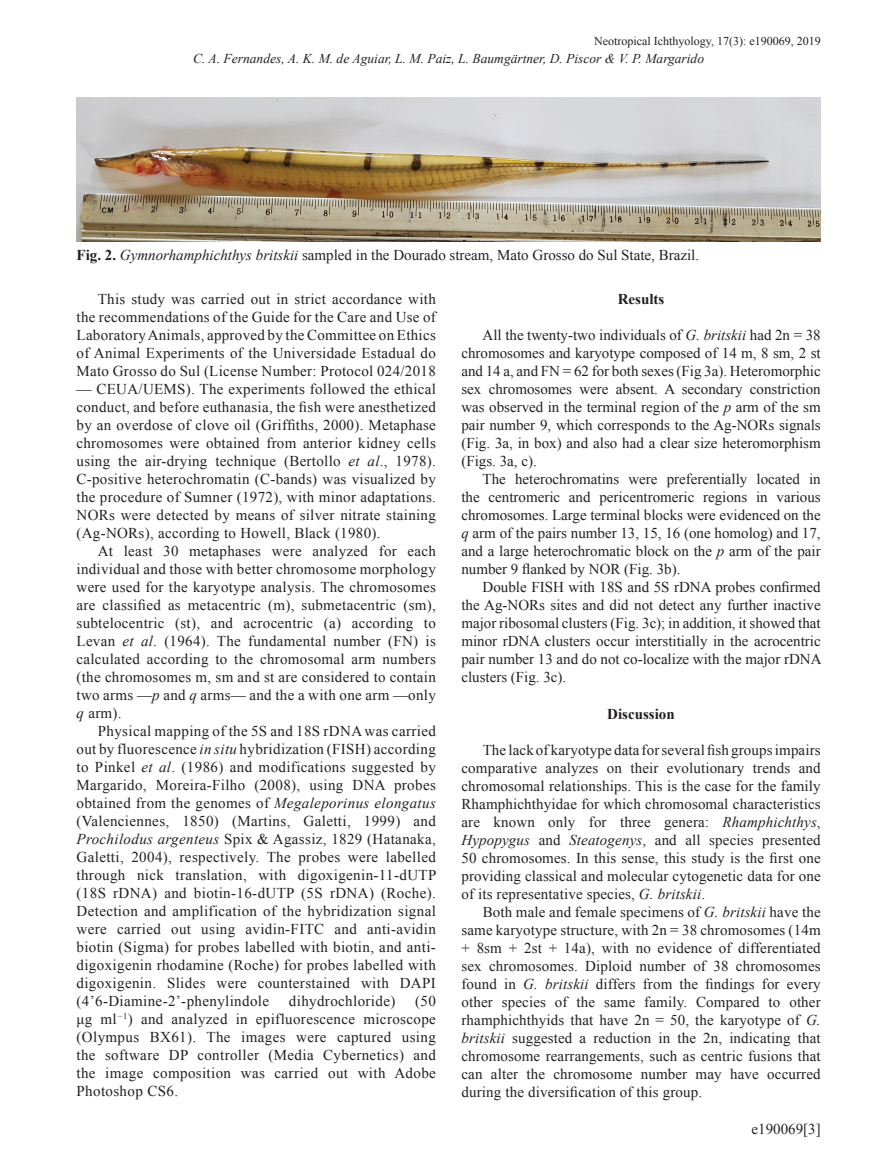
<style>
.page{position:relative;width:893px;height:1170px;background:#fff}
.page>*{position:absolute;margin:0;border:0;box-sizing:border-box;transform-origin:0 0}
.t1{font:15px/18px "Times New Roman";letter-spacing:.01em;color:#231f20;text-align:justify}
.t2{font:700 15px "Times New Roman";color:#231f20}
.t3{font:italic 13.5px "Times New Roman";color:#231f20}
.t4{font:12px "Times New Roman";color:#231f20}
.s1{font-weight:700}
.s2{font-style:italic}
</style>
<div class="page">
<img style="left:77px;top:98px;width:744px;height:143px">
<p class="t4" style="left:594px;top:33px;width:228px">Neotropical Ichthyology, 17(3): e190069, 2019</p>
<p class="t3" style="left:193px;top:49px;width:512px">C. A. Fernandes, A. K. M. de Aguiar, L. M. Paiz, L. Baumgärtner, D. Piscor &amp; V. P. Margarido</p>
<p class="t1" style="left:77px;top:245px;width:624px"><span class="s1">Fig. 2.</span> <span class="s2">Gymnorhamphichthys britskii</span> sampled in the Dourado stream, Mato Grosso do Sul State, Brazil.</p>
<p class="t1" style="left:77px;top:290px;width:361px;text-indent:21px">This study was carried out in strict accordance with the recommendations of the Guide for the Care and Use of Laboratory Animals, approved by the Committee on Ethics of Animal Experiments of the Universidade Estadual do Mato Grosso do Sul (License Number: Protocol 024/2018</p>
<p class="t1" style="left:77px;top:380px;width:361px">— CEUA/UEMS). The experiments followed the ethical conduct, and before euthanasia, the fish were anesthetized by an overdose of clove oil (Griffiths, 2000). Metaphase chromosomes were obtained from anterior kidney cells using the air-drying technique (Bertollo <span class="s2">et al</span>., 1978).<br>C-positive heterochromatin (C-bands) was visualized by the procedure of Sumner (1972), with minor adaptations.<br>NORs were detected by means of silver nitrate staining (Ag-NORs), according to Howell, Black (1980).</p>
<p class="t1" style="left:77px;top:542px;width:361px;text-indent:21px">At least 30 metaphases were analyzed for each individual and those with better chromosome morphology were used for the karyotype analysis. The chromosomes are classified as metacentric (m), submetacentric (sm), subtelocentric (st), and acrocentric (a) according to Levan <span class="s2">et al</span>. (1964). The fundamental number (FN) is calculated according to the chromosomal arm numbers (the chromosomes m, sm and st are considered to contain two arms —<span class="s2">p</span> and <span class="s2">q</span> arms— and the a with one arm —only <span class="s2">q</span> arm).</p>
<p class="t1" style="left:77px;top:722px;width:361px;text-indent:21px">Physical mapping of the 5S and 18S rDNA was carried out by fluorescence <span class="s2">in situ</span> hybridization (FISH) according to Pinkel <span class="s2">et al</span>. (1986) and modifications suggested by Margarido, Moreira-Filho (2008), using DNA probes obtained from the genomes of <span class="s2">Megaleporinus elongatus </span>(Valenciennes, 1850) (Martins, Galetti, 1999) and <span class="s2">Prochilodus argenteus</span> Spix &amp; Agassiz, 1829 (Hatanaka, Galetti, 2004), respectively. The probes were labelled through nick translation, with digoxigenin-11-dUTP (18S rDNA) and biotin-16-dUTP (5S rDNA) (Roche).<br>Detection and amplification of the hybridization signal were carried out using avidin-FITC and anti-avidin biotin (Sigma) for probes labelled with biotin, and anti&shy;digoxigenin rhodamine (Roche) for probes labelled with digoxigenin. Slides were counterstained with DAPI (4’6-Diamine-2’-phenylindole</p>
<p class="t1" style="left:77px;top:992px;width:361px;text-indent:339px">(50 μg ml<sup>−</sup><sup>1</sup>) and analyzed in epifluorescence microscope (Olympus BX61). The images were captured using the software DP controller (Media Cybernetics) and the image composition was carried out with Adobe Photoshop CS6.</p>
<p class="t1" style="left:289px;top:992px;width:108px">dihydrochloride)</p>
<p class="t2" style="left:618px;top:288px;width:48px">Results</p>
<p class="t1" style="left:461px;top:326px;width:361px;text-indent:21px">All the twenty-two individuals of <span class="s2">G. britskii</span> had 2n = 38 chromosomes and karyotype composed of 14 m, 8 sm, 2 st and 14 a, and FN = 62 for both sexes (Fig 3a). Heteromorphic sex chromosomes were absent. A secondary constriction was observed in the terminal region of the <span class="s2">p</span> arm of the sm pair number 9, which corresponds to the Ag-NORs signals (Fig. 3a, in box) and also had a clear size heteromorphism (Figs. 3a, c).</p>
<p class="t1" style="left:461px;top:470px;width:361px;text-indent:21px">The heterochromatins were preferentially located in the centromeric and pericentromeric regions in various chromosomes. Large terminal blocks were evidenced on the <span class="s2">q</span> arm of the pairs number 13, 15, 16 (one homolog) and 17, and a large heterochromatic block on the <span class="s2">p</span> arm of the pair number 9 flanked by NOR (Fig. 3b).</p>
<p class="t1" style="left:461px;top:578px;width:362px;text-indent:21px">Double FISH with 18S and 5S rDNA probes confirmed the Ag-NORs sites and did not detect any further inactive major ribosomal clusters (Fig. 3c); in addition, it showed that minor rDNA clusters occur interstitially in the acrocentric pair number 13 and do not co-localize with the major rDNA clusters (Fig. 3c).</p>
<p class="t2" style="left:607px;top:703px;width:69px">Discussion</p>
<p class="t1" style="left:461px;top:740px;width:361px;text-indent:21px">The lack of karyotype data for several fish groups impairs comparative analyzes on their evolutionary trends and chromosomal relationships. This is the case for the family Rhamphichthyidae for which chromosomal characteristics are known only for three genera: <span class="s2">Rhamphichthys</span>, <span class="s2">Hypopygus</span> and <span class="s2">Steatogenys</span>, and all species presented 50 chromosomes. In this sense, this study is the first one providing classical and molecular cytogenetic data for one of its representative species, <span class="s2">G. britskii</span>.</p>
<p class="t1" style="left:461px;top:902px;width:361px;text-indent:21px">Both male and female specimens of <span class="s2">G. britskii</span> have the same karyotype structure, with 2n = 38 chromosomes (14m + 8sm + 2st + 14a), with no evidence of differentiated sex chromosomes. Diploid number of 38 chromosomes found in <span class="s2">G. britskii</span> differs from the findings for every other species of the same family. Compared to other rhamphichthyids that have 2n = 50, the karyotype of <span class="s2">G. britskii</span> suggested a reduction in the 2n, indicating that chromosome rearrangements, such as centric fusions that can alter the chromosome number may have occurred during the diversification of this group.</p>
<p class="t1" style="left:751px;top:1119px;width:71px">e190069[3]</p>
</div>
